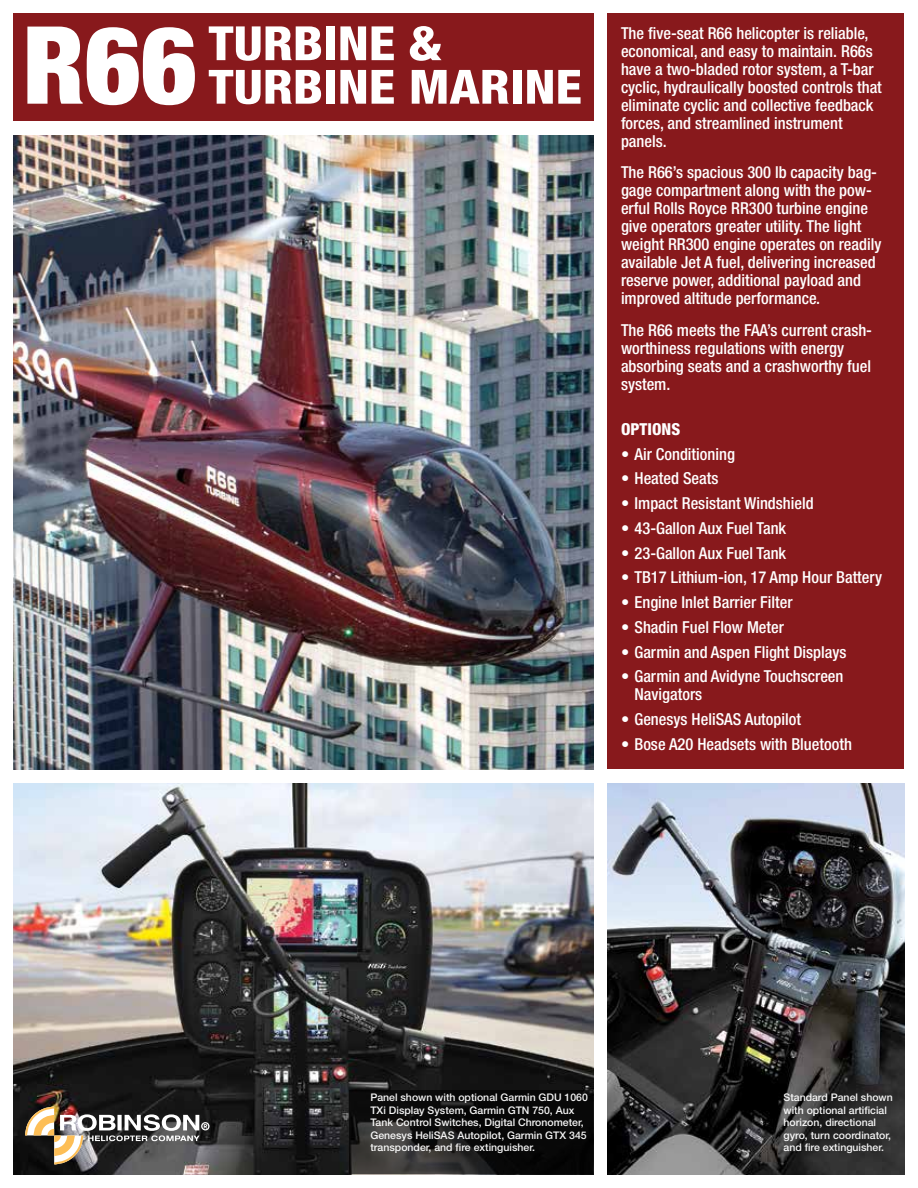
<style>
.page{position:relative;width:918px;height:1188px;background:#fff}
.page>*{position:absolute;margin:0;border:0;box-sizing:border-box;transform-origin:0 0}
.t1{font:900 condensed 108px "Helvetica Neue LT Std";color:#fff}
.t2{font:800 condensed 47.25px/43.5px "Helvetica Neue LT Std";color:#fff;scale:1.11 1}
.t3{font:500 condensed 16.5px/18px "Helvetica Neue LT Std";color:#fff}
.t4{font:800 condensed 16.5px "Helvetica Neue LT Std";color:#fff}
.t5{font:500 10.5px/12.6px "Helvetica Neue LT Std";color:#fff}
</style>
<div class="page">
<img style="left:13px;top:135px;width:581px;height:635px">
<div style="left:14px;top:14px;width:580px;height:108px;background:#88191c"></div>
<img style="left:13px;top:783px;width:581px;height:391px">
<svg style="left:349px;top:1090px;width:244px;height:83px;background:#151514"></svg>
<div style="left:608px;top:14px;width:296px;height:756px;background:#88191c"></div>
<img style="left:608px;top:783px;width:296px;height:391px">
<svg style="left:25px;top:1107px;width:185px;height:57px"></svg>
<h1 class="t1" style="left:23px;top:-1px;width:176px">R66</h1>
<h2 class="t2" style="left:208px;top:21px;width:338px">TURBINE &amp;<br>TURBINE MARINE</h2>
<p class="t3" style="left:621px;top:24px;width:262px">The five-seat R66 helicopter is reliable, economical, and easy to maintain. R66s have a two-bladed rotor system, a T-bar cyclic, hydraulically boosted controls that eliminate cyclic and collective feedback forces, and streamlined instrument panels.</p>
<p class="t3" style="left:621px;top:163px;width:262px">The R66’s spacious 300 lb capacity bag&shy;gage compartment along with the pow&shy;erful Rolls Royce RR300 turbine engine give operators greater utility. The light weight RR300 engine operates on readily available Jet A fuel, delivering increased reserve power, additional payload and improved altitude performance.</p>
<p class="t3" style="left:621px;top:321px;width:253px">The R66 meets the FAA’s current crash&shy;worthiness regulations with energy absorbing seats and a crashworthy fuel system.</p>
<p class="t4" style="left:621px;top:419px;width:61px">OPTIONS</p>
<p class="t3" style="left:621px;top:444px;width:115px">• Air Conditioning</p>
<p class="t3" style="left:621px;top:469px;width:99px">• Heated Seats</p>
<p class="t3" style="left:621px;top:494px;width:194px">• Impact Resistant Windshield</p>
<p class="t3" style="left:621px;top:519px;width:167px">• 43-Gallon Aux Fuel Tank</p>
<p class="t3" style="left:621px;top:543px;width:167px">• 23-Gallon Aux Fuel Tank</p>
<p class="t3" style="left:621px;top:568px;width:263px">• TB17 Lithium-ion, 17 Amp Hour Battery</p>
<p class="t3" style="left:621px;top:593px;width:173px">• Engine Inlet Barrier Filter</p>
<p class="t3" style="left:621px;top:618px;width:165px">• Shadin Fuel Flow Meter</p>
<p class="t3" style="left:621px;top:642px;width:227px">• Garmin and Aspen Flight Displays</p>
<p class="t3" style="left:634px;top:667px;width:211px;text-indent:-13px">• Garmin and Avidyne Touchscreen<br>Navigators</p>
<p class="t3" style="left:621px;top:710px;width:182px">• Genesys HeliSAS Autopilot</p>
<p class="t3" style="left:621px;top:735px;width:232px">• Bose A20 Headsets with Bluetooth</p>
<p class="t5" style="left:370px;top:1091px;width:219px">Panel shown with optional Garmin GDU 1060<br>TXi Display System, Garmin GTN 750, Aux Tank Control Switches, Digital Chronometer, Genesys HeliSAS Autopilot, Garmin GTX 345 transponder, and fire extinguisher.</p>
<p class="t5" style="left:784px;top:1091px;width:111px">Standard Panel shown with optional artificial horizon, directional gyro, turn coordinator, and fire extinguisher.</p>
</div>
